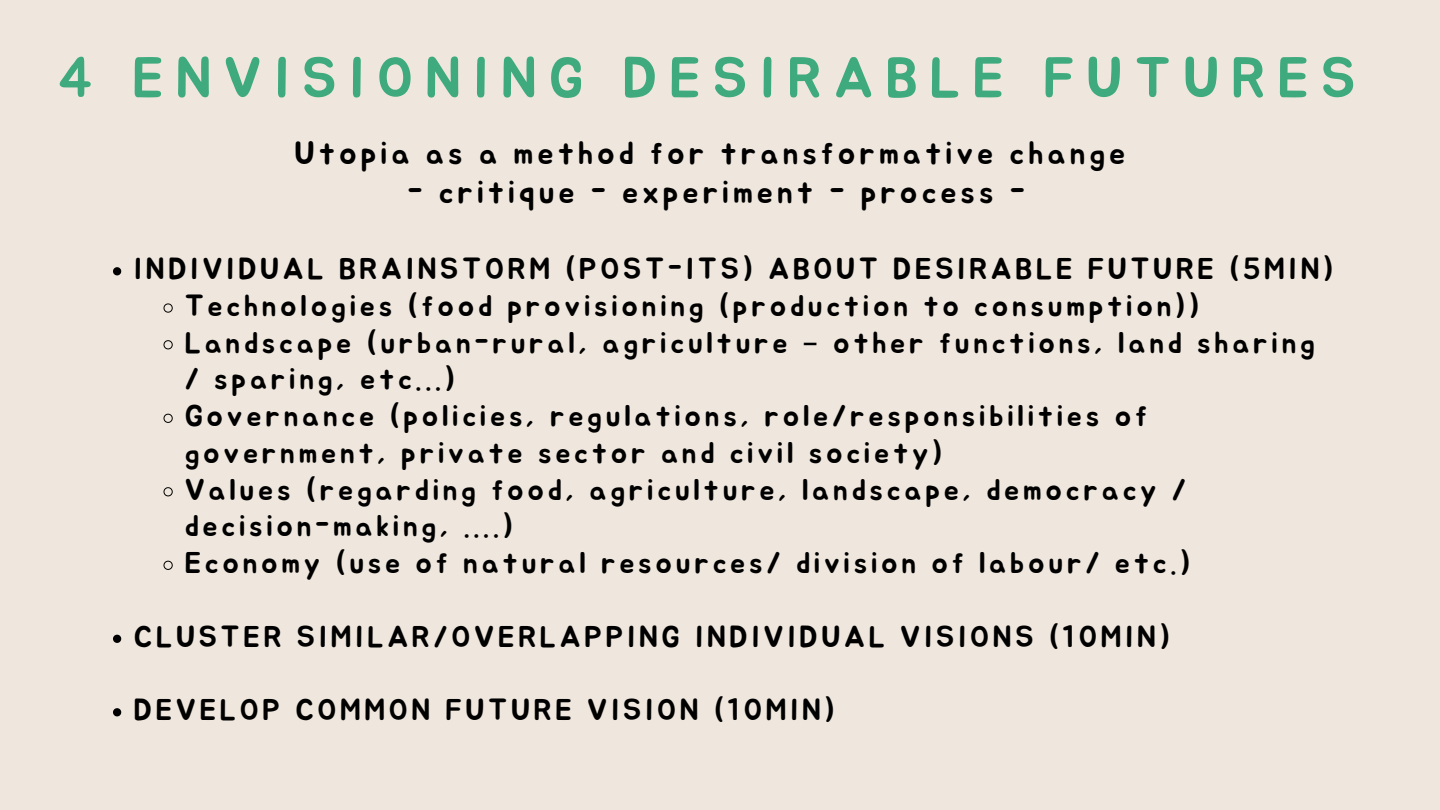
<style>
.page{position:relative;width:1440px;height:810px;background:#efe7dd}
.page>*{position:absolute;margin:0;border:0;box-sizing:border-box;transform-origin:0 0}
.t1{font:56.6px "Jua";letter-spacing:.22em;color:#3eaa7e}
.t2{font:31.9px "Jua";letter-spacing:.125em;color:#000}
.t3{font:29.9px/36.8px "Jua";letter-spacing:.125em;color:#000}
.s1{font-family:"Noto Sans Gurmukhi"}
</style>
<div class="page">
<svg style="left:113px;top:267px;width:8px;height:8px"></svg>
<svg style="left:163px;top:303px;width:10px;height:10px"></svg>
<svg style="left:163px;top:340px;width:10px;height:10px"></svg>
<svg style="left:163px;top:413px;width:10px;height:10px"></svg>
<svg style="left:163px;top:487px;width:10px;height:10px"></svg>
<svg style="left:163px;top:560px;width:10px;height:10px"></svg>
<svg style="left:113px;top:635px;width:8px;height:8px"></svg>
<svg style="left:113px;top:708px;width:8px;height:8px"></svg>
<p class="t1" style="left:57px;top:52px;width:1299px">4 ENVISIONING DESIRABLE FUTURES</p>
<p class="t2" style="left:295px;top:138px;width:832px">Utopia as a method for transformative change</p>
<p class="t2" style="left:407px;top:177px;width:619px">- critique - experiment - process -</p>
<p class="t3" style="left:134px;top:252px;width:1201px">INDIVIDUAL BRAINSTORM (POST-ITS) ABOUT DESIRABLE FUTURE (5MIN)</p>
<p class="t3" style="left:185px;top:289px;width:1016px">Technologies (food provisioning (production to consumption))</p>
<p class="t3" style="left:185px;top:325px;width:1132px">Landscape (urban-rural, agriculture <span class="s1">–</span> other functions, land sharing / sparing, etc...)</p>
<p class="t3" style="left:185px;top:399px;width:964px">Governance (policies, regulations, role/responsibilities of government, private sector and civil society)</p>
<p class="t3" style="left:185px;top:472px;width:1003px">Values (regarding food, agriculture, landscape, democracy / decision-making, ....)</p>
<p class="t3" style="left:185px;top:546px;width:1007px">Economy (use of natural resources/ division of labour/ etc.)</p>
<p class="t3" style="left:134px;top:619px;width:1038px">CLUSTER SIMILAR/OVERLAPPING INDIVIDUAL VISIONS (10MIN)</p>
<p class="t3" style="left:134px;top:693px;width:703px">DEVELOP COMMON FUTURE VISION (10MIN)</p>
</div>
